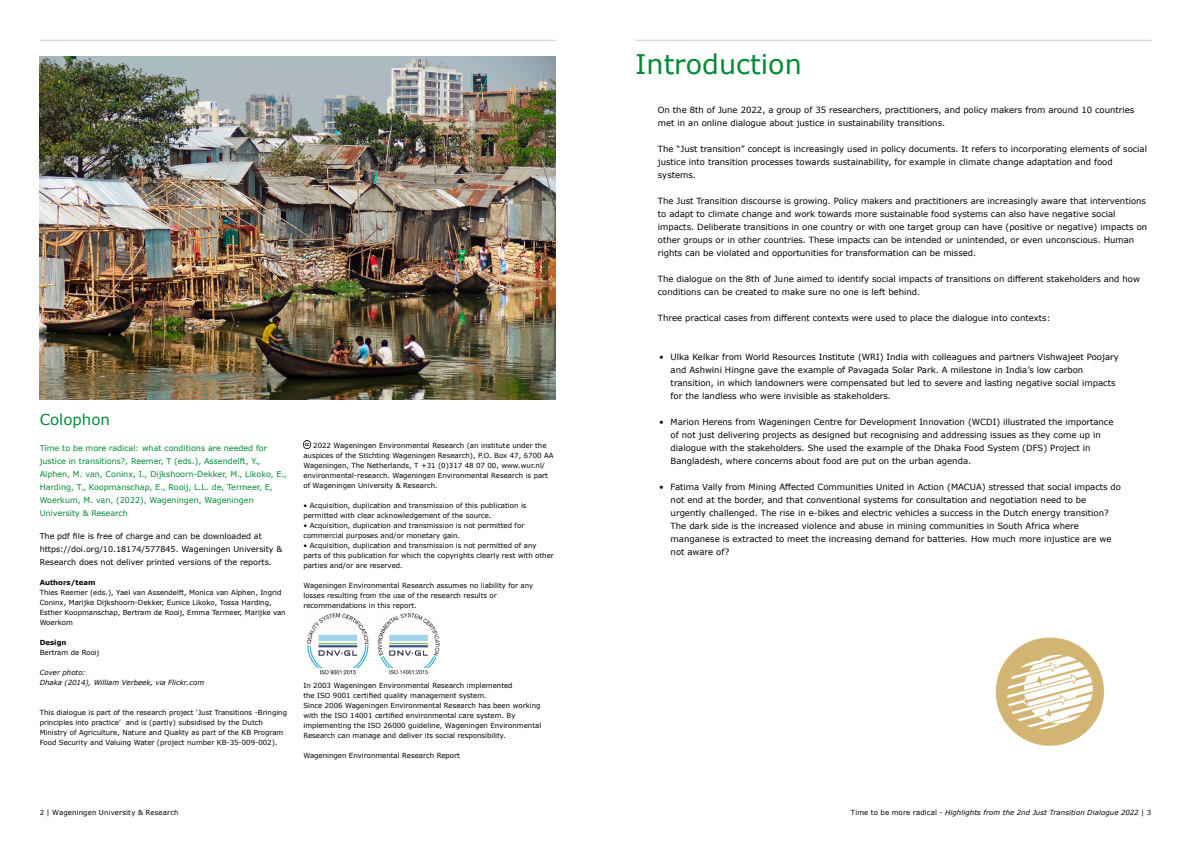
<style>
.page{position:relative;width:1191px;height:842px;background:#fff}
.page>*{position:absolute;margin:0;border:0;box-sizing:border-box;transform-origin:0 0}
.t1{font:27px "Verdana";color:#008a36}
.t2{font:15px "Verdana";color:#008a36}
.t3{font:8.5px/13px "Verdana";color:#000}
.t4{font:8px/13px "Verdana";color:#008a36}
.t5{font:8px/13px "Verdana";color:#000}
.t6{font:7px/10px "Verdana";color:#000}
.t7{font:italic 7px/10px "Verdana";color:#000}
.t8{font:700 7px "Verdana";color:#000}
.s1{font-style:normal}
</style>
<div class="page">
<hr style="left:40px;top:40px;width:516px;height:1px;background:#dedad6">
<hr style="left:635px;top:40px;width:516px;height:1px;background:#dedad6">
<img style="left:995px;top:637px;width:110px;height:109px">
<img style="left:306px;top:613px;width:134px;height:62px">
<svg style="left:303px;top:441px;width:8px;height:7px"></svg>
<img style="left:40px;top:57px;width:516px;height:343px">
<h2 class="t2" style="left:40px;top:409px;width:72px">Colophon</h2>
<p class="t4" style="left:40px;top:441px;width:249px">Time to be more radical: what conditions are needed for justice in transitions?, Reemer, T (eds.), Assendelft, Y., Alphen, M. van, Coninx, I., Dijkshoorn-Dekker, M., Likoko, E., Harding, T., Koopmanschap, E., Rooij, L.L. de, Termeer, E, Woerkum, M. van, (2022), Wageningen, Wageningen University &amp; Research</p>
<p class="t5" style="left:40px;top:529px;width:244px">The pdf file is free of charge and can be downloaded at https://doi.org/10.18174/577845. Wageningen University &amp;<br>Research does not deliver printed versions of the reports.</p>
<p class="t8" style="left:40px;top:577px;width:57px">Authors/team</p>
<p class="t6" style="left:40px;top:587px;width:247px">Thies Reemer (eds.), Yael van Assendelft, Monica van Alphen, Ingrid Coninx, Marijke Dijkshoorn-Dekker, Eunice Likoko, Tossa Harding, Esther Koopmanschap, Bertram de Rooij, Emma Termeer, Marijke van Woerkom</p>
<p class="t8" style="left:40px;top:637px;width:28px">Design</p>
<p class="t6" style="left:40px;top:647px;width:61px">Bertram de Rooij</p>
<p class="t7" style="left:40px;top:667px;width:166px">Cover photo:<br>Dhaka (2014), William Verbeek, via Flickr.com</p>
<p class="t6" style="left:40px;top:707px;width:249px">This dialogue is part of the research project ‘Just Transitions -Bringing principles into practice’ and is (partly) subsidised by the Dutch Ministry of Agriculture, Nature and Quality as part of the KB Program Food Security and Valuing Water (project number KB-35-009-002).</p>
<p class="t6" style="left:303px;top:440px;width:252px;text-indent:10px">2022 Wageningen Environmental Research (an institute under the auspices of the Stichting Wageningen Research), P.O. Box 47, 6700 AA Wageningen, The Netherlands, T +31 (0)317 48 07 00, www.wur.nl/ environmental-research. Wageningen Environmental Research is part of Wageningen University &amp; Research.</p>
<p class="t6" style="left:303px;top:500px;width:225px">• Acquisition, duplication and transmission of this publication is permitted with clear acknowledgement of the source.</p>
<p class="t6" style="left:303px;top:520px;width:222px">• Acquisition, duplication and transmission is not permitted for commercial purposes and/or monetary gain.</p>
<p class="t6" style="left:303px;top:540px;width:252px">• Acquisition, duplication and transmission is not permitted of any parts of this publication for which the copyrights clearly rest with other parties and/or are reserved.</p>
<p class="t6" style="left:303px;top:580px;width:231px">Wageningen Environmental Research assumes no liability for any losses resulting from the use of the research results or recommendations in this report.</p>
<p class="t6" style="left:303px;top:680px;width:239px">In 2003 Wageningen Environmental Research implemented<br>the ISO 9001 certified quality management system.<br>Since 2006 Wageningen Environmental Research has been working with the ISO 14001 certified environmental care system. By implementing the ISO 26000 guideline, Wageningen Environmental Research can manage and deliver its social responsibility.</p>
<p class="t6" style="left:303px;top:750px;width:158px">Wageningen Environmental Research Report</p>
<h1 class="t1" style="left:635px;top:45px;width:168px">Introduction</h1>
<p class="t3" style="left:658px;top:103px;width:478px">On the 8th of June 2022, a group of 35 researchers, practitioners, and policy makers from around 10 countries met in an online dialogue about justice in sustainability transitions.</p>
<p class="t3" style="left:658px;top:142px;width:490px">The “Just transition” concept is increasingly used in policy documents. It refers to incorporating elements of social justice into transition processes towards sustainability, for example in climate change adaptation and food systems.</p>
<p class="t3" style="left:658px;top:194px;width:491px">The Just Transition discourse is growing. Policy makers and practitioners are increasingly aware that interventions to adapt to climate change and work towards more sustainable food systems can also have negative social impacts. Deliberate transitions in one country or with one target group can have (positive or negative) impacts on other groups or in other countries. These impacts can be intended or unintended, or even unconscious. Human rights can be violated and opportunities for transformation can be missed.</p>
<p class="t3" style="left:658px;top:272px;width:483px">The dialogue on the 8th of June aimed to identify social impacts of transitions on different stakeholders and how conditions can be created to make sure no one is left behind.</p>
<p class="t3" style="left:658px;top:311px;width:394px">Three practical cases from different contexts were used to place the dialogue into contexts:</p>
<p class="t3" style="left:670px;top:350px;width:450px;text-indent:-11px">• Ulka Kelkar from World Resources Institute (WRI) India with colleagues and partners Vishwajeet Poojary and Ashwini Hingne gave the example of Pavagada Solar Park. A milestone in India’s low carbon transition, in which landowners were compensated but led to severe and lasting negative social impacts for the landless who were invisible as stakeholders.</p>
<p class="t3" style="left:670px;top:415px;width:444px;text-indent:-11px">• Marion Herens from Wageningen Centre for Development Innovation (WCDI) illustrated the importance of not just delivering projects as designed but recognising and addressing issues as they come up in dialogue with the stakeholders. She used the example of the Dhaka Food System (DFS) Project in Bangladesh, where concerns about food are put on the urban agenda.</p>
<p class="t3" style="left:670px;top:480px;width:452px;text-indent:-11px">• Fatima Vally from Mining Affected Communities United in Action (MACUA) stressed that social impacts do not end at the border, and that conventional systems for consultation and negotiation need to be urgently challenged. The rise in e-bikes and electric vehicles a success in the Dutch energy transition?<br>The dark side is the increased violence and abuse in mining communities in South Africa where manganese is extracted to meet the increasing demand for batteries. How much more injustice are we not aware of?</p>
<p class="t6" style="left:40px;top:807px;width:141px">2 | Wageningen University &amp; Research</p>
<p class="t7" style="left:851px;top:807px;width:302px"><span class="s1">Time to be more radical -</span> Highlights from the 2nd Just Transition Dialogue 2022 <span class="s1">| 3</span></p>
</div>
